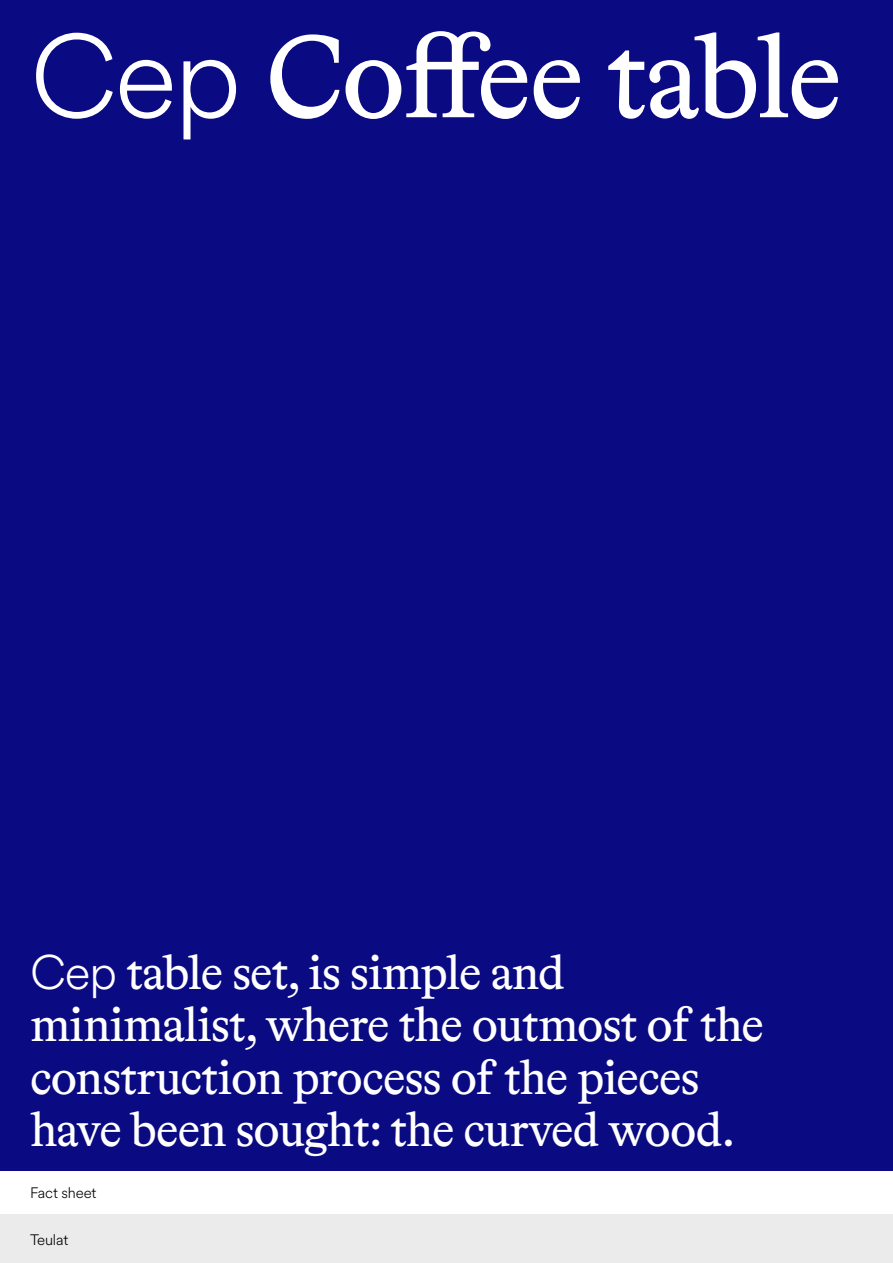
<style>
.page{position:relative;width:893px;height:1263px;background:#fff}
.page>*{position:absolute;margin:0;border:0;box-sizing:border-box;transform-origin:0 0}
.t1{font:117px "Bradford LL";letter-spacing:-.025em;color:#fff}
.t2{font:48px/52.5px "Bradford LL";letter-spacing:-.02em;color:#fff}
.t3{font:300 15px "Circular XX";letter-spacing:-.01em;color:#000}
.s1{font-family:"Circular XX";font-weight:300}
</style>
<div class="page">
<div style="left:0;top:0;width:893px;height:1170px;background:#0a0a82"></div>
<div style="left:0;top:1215px;width:893px;height:48px;background:#ebebeb"></div>
<h1 class="t1" style="left:30px;top:0;width:813px"><span class="s1">Cep</span> Coffee table</h1>
<p class="t2" style="left:30px;top:944px;width:735px"><span class="s1">Cep</span> table set, is simple and minimalist, where the outmost of the construction process of the pieces have been sought: the curved wood.</p>
<p class="t3" style="left:30px;top:1183px;width:68px">Fact sheet</p>
<p class="t3" style="left:30px;top:1229px;width:40px">Teulat</p>
</div>
